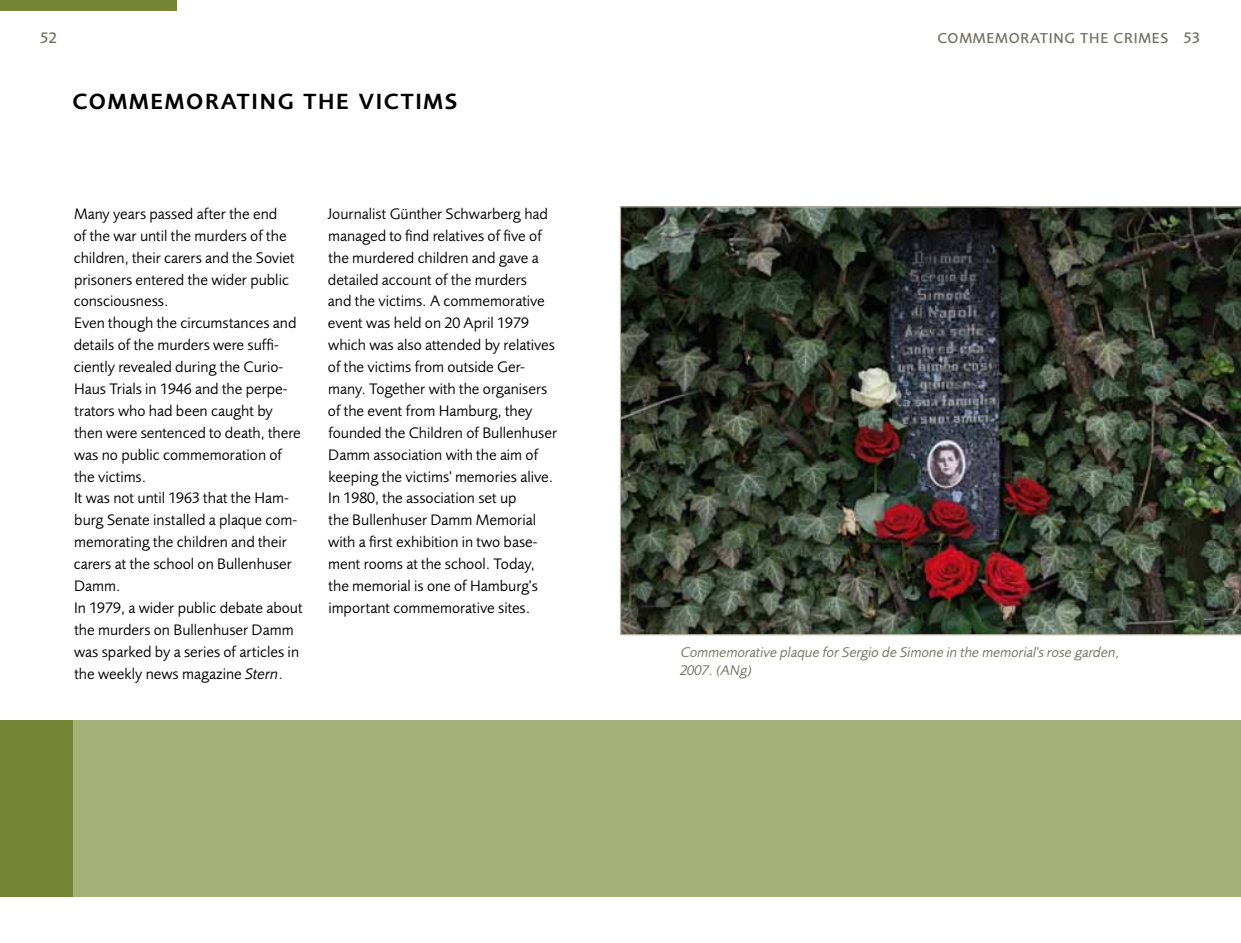
<style>
.page{position:relative;width:1241px;height:943px;background:#fff}
.page>*{position:absolute;margin:0;border:0;box-sizing:border-box;transform-origin:0 0}
.t1{font:22.75px "Foundry Sans Demi";letter-spacing:.075em;color:#000}
.t2{font:15.75px/21.9px "Foundry Sans";color:#000}
.t3{font:500 15.75px "Foundry Sans";color:#737162}
.t4{font:500 14.88px "Foundry Sans";letter-spacing:.05em;color:#737162}
.t5{font:14.53px/18px "Foundry Sans Book Italic CE";color:#737162}
.s1{font-size:15.75px}
.s2{font-family:"Foundry Sans Book Italic CE"}
</style>
<div class="page">
<div style="left:0;top:721px;width:1240px;height:176px;background:#a6b079"></div>
<div style="left:0;top:721px;width:72px;height:176px;background:#768536"></div>
<div style="left:0;top:0;width:176px;height:11px;background:#768536"></div>
<img style="left:619px;top:206px;width:621px;height:429px">
<p class="t3" style="left:40px;top:28px;width:18px">52</p>
<p class="t4" style="left:937px;top:29px;width:264px">COMMEMORATI NG THE CRIMES <span class="s1">53</span></p>
<h1 class="t1" style="left:73px;top:89px;width:318px">COMMEMORATI NG TH E VICTIM</h1>
<h1 class="t1" style="left:445px;top:89px;width:14px">S</h1>
<p class="t2" style="left:74px;top:202px;width:230px">Many years passed after the end<br>of the war until the murders of the children, their carers and the Soviet prisoners entered the wider public consciousness.<br>Even though the circumstances and details of the murders were suffi&shy;ciently revealed during the Curio-<br>Haus Trials in 1946 and the perpe&shy;trators who had been caught by then were sentenced to death, there was no public commemoration of the victims.<br>It was not until 1963 that the Ham&shy;burg Senate installed a plaque com&shy;memorating the children and their carers at the school on Bullenhuser<br>Damm.<br>In 1979, a wider public debate about the murders on Bullenhuser Damm was sparked by a series of articles in the weekly news magazine <span class="s2">Stern</span>.</p>
<p class="t2" style="left:327px;top:203px;width:231px">Journalist Günther Schwarberg had managed to find relatives of five of the murdered children and gave a detailed account of the murders<br>and the victims. A commemorative event was held on 20 April 1979 which was also attended by relatives of the victims from outside Ger&shy;many. Together with the organisers of the event from Hamburg, they founded the Children of Bullenhuser Damm association with the aim of keeping the victims' memories alive.<br>In 1980, the association set up<br>the Bullenhuser Damm Memorial with a first exhibition in two base&shy;ment rooms at the school. Today, the memorial is one of Hamburg's important commemorative sites.</p>
<p class="t5" style="left:680px;top:642px;width:441px">Commemorative plaque for Sergio de Simone in the memorial's rose garden,<br>2007. (ANg)</p>
</div>
